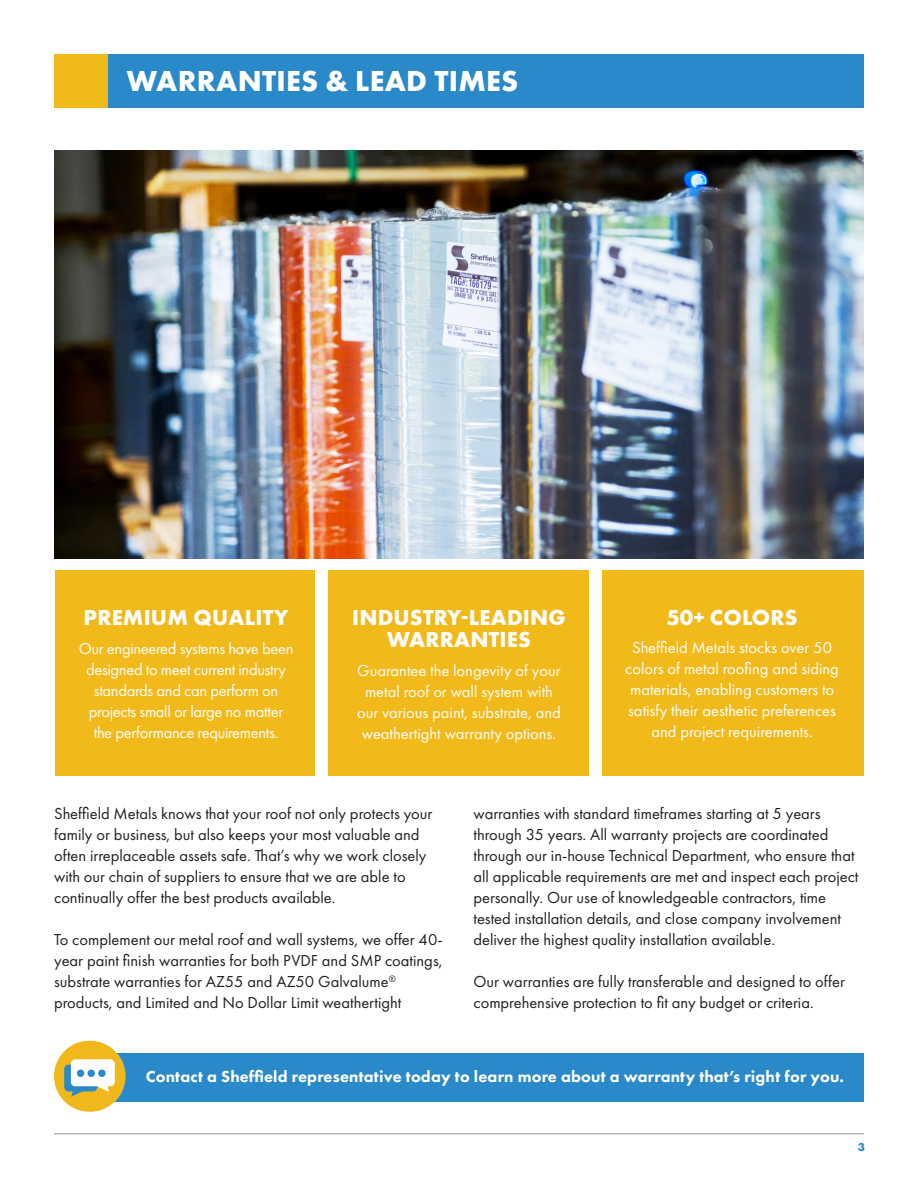
<style>
.page{position:relative;width:918px;height:1188px;background:#fff}
.page>*{position:absolute;margin:0;border:0;box-sizing:border-box;transform-origin:0 0}
.t1{font:700 30px "Futura PT";letter-spacing:.01em;color:#fff}
.t2{font:700 22.5px/22.5px "Futura PT";letter-spacing:.01em;color:#fff;text-align:center}
.t3{font:16.5px/21px "Futura PT";color:#231f20}
.t4{font:16.5px/21px "Futura PT";color:#fff;text-align:center}
.t5{font:16.5px/21px "Futura PT";letter-spacing:-.02em;color:#fff;text-align:center}
.t6{font:800 16.5px "Futura PT";letter-spacing:.01em;color:#fff}
.t7{font:700 12px "Futura PT";color:#2989c9}
</style>
<div class="page">
<hr style="left:54px;top:1133px;width:810px;height:1px;background:#939598">
<div style="left:54px;top:54px;width:810px;height:54px;background:#2989c9"></div>
<div style="left:54px;top:54px;width:54px;height:54px;background:#f2b91a"></div>
<div style="left:602px;top:570px;width:262px;height:206px;background:#f2b91a"></div>
<div style="left:328px;top:570px;width:262px;height:206px;background:#f2b91a"></div>
<div style="left:90px;top:1053px;width:774px;height:48px;background:#2989c9"></div>
<div style="left:55px;top:570px;width:260px;height:206px;background:#f2b91a"></div>
<img style="left:54px;top:150px;width:810px;height:409px">
<img style="left:54px;top:1040px;width:77px;height:72px">
<p class="t1" style="left:127px;top:62px;width:393px">WARRANTIES &amp; LEAD TIMES</p>
<p class="t2" style="left:84px;top:606px;width:206px">PREMIUM QUALITY</p>
<p class="t5" style="left:79px;top:637px;width:216px">Our engineered systems have been designed to meet current industry standards and can perform on projects small or large no matter</p>
<p class="t5" style="left:94px;top:721px;width:186px">the performance requirements.</p>
<p class="t2" style="left:352px;top:605px;width:215px">INDUSTRY-LEADING<br>WARRANTIES</p>
<p class="t4" style="left:357px;top:659px;width:205px">Guarantee the longevity of your metal roof or wall system with our various paint, substrate, and weathertight warranty options.</p>
<p class="t2" style="left:666px;top:605px;width:133px">50+ COLORS</p>
<p class="t4" style="left:625px;top:637px;width:215px">Sheffield Metals stocks over 50 colors of metal roofing and siding materials, enabling customers to satisfy their aesthetic preferences and project requirements.</p>
<p class="t3" style="left:54px;top:803px;width:380px">Sheffield Metals knows that your roof not only protects your family or business, but also keeps your most valuable and often irreplaceable assets safe. That’s why we work closely with our chain of suppliers to ensure that we are able to continually offer the best products available.</p>
<p class="t3" style="left:54px;top:929px;width:390px">To complement our metal roof and wall systems, we offer 40- year paint finish warranties for both PVDF and SMP coatings, substrate warranties for AZ55 and AZ50 Galvalume<sup>® </sup>products, and Limited and No Dollar Limit weathertight</p>
<p class="t3" style="left:473px;top:803px;width:387px">warranties with standard timeframes starting at 5 years through 35 years. All warranty projects are coordinated through our in-house Technical Department, who ensure that all applicable requirements are met and inspect each project personally. Our use of knowledgeable contractors, time tested installation details, and close company involvement deliver the highest quality installation available.</p>
<p class="t3" style="left:473px;top:971px;width:373px">Our warranties are fully transferable and designed to offer comprehensive protection to fit any budget or criteria.</p>
<p class="t6" style="left:146px;top:1066px;width:700px">Contact a Sheffield representative today to learn more about a warranty that’s right for you.</p>
<p class="t7" style="left:858px;top:1140px;width:9px">3</p>
</div>
